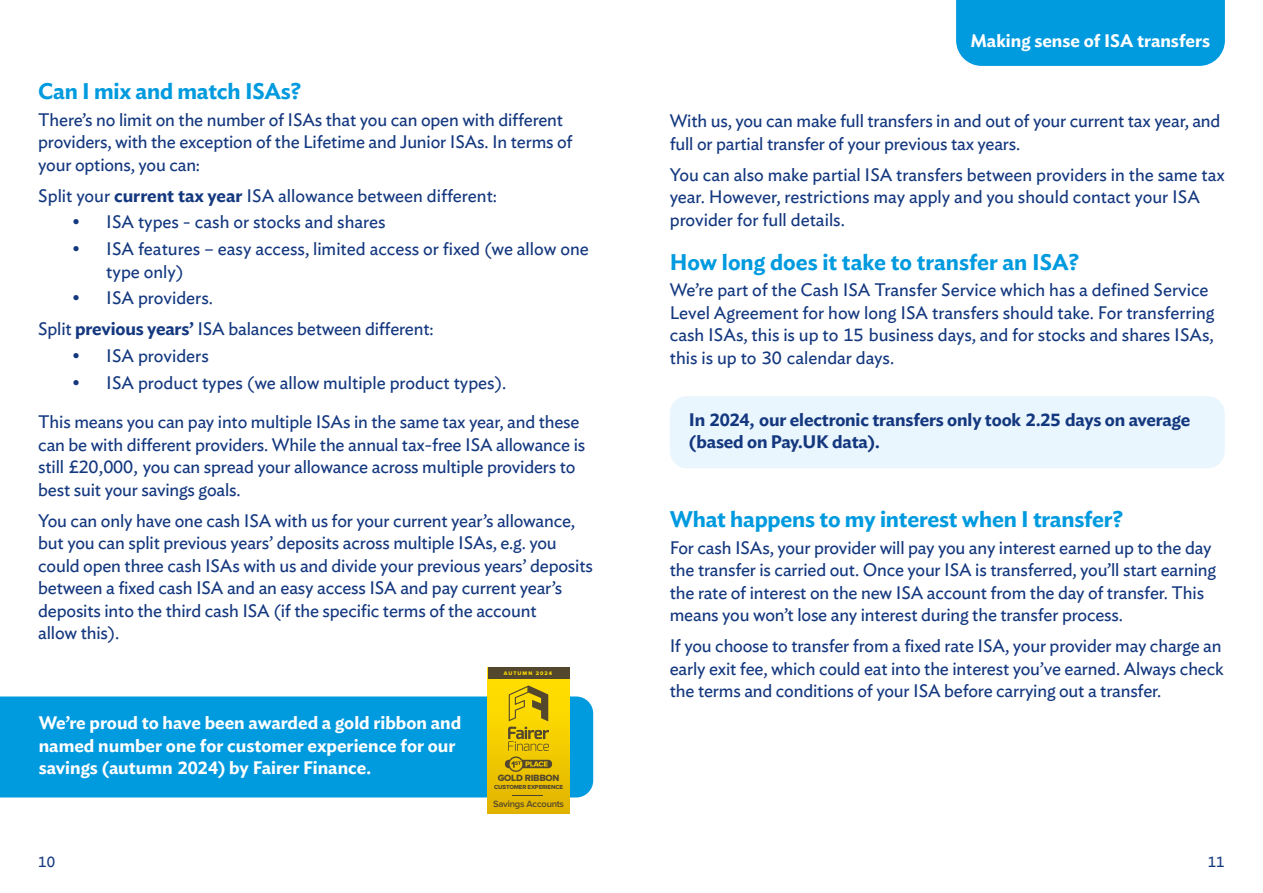
<style>
.page{position:relative;width:1263px;height:893px;background:#fff}
.page>*{position:absolute;margin:0;border:0;box-sizing:border-box;transform-origin:0 0}
.t1{font:600 22.5px "Ideal Sans";letter-spacing:-.01em;color:#009adf}
.t2{font:18px/22.5px "Ideal Sans";letter-spacing:-.01em;color:#14387f}
.t3{font:600 18px/22.5px "Ideal Sans";color:#fff}
.t4{font:600 18px/22.5px "Ideal Sans";letter-spacing:-.01em;color:#14387f}
.t5{font:15px "Ideal Sans";color:#14387f}
.t6{font:600 9.45px "Proxima Nova";letter-spacing:-.025em;color:#53482e}
.t7{font:9.45px "Proxima Nova Extrabld";letter-spacing:-.025em;color:#53482e}
.t8{font:6px "Proxima Nova Extrabld";letter-spacing:-.025em;color:#53482e}
.t9{font:5.4px "Proxima Nova Extrabld";letter-spacing:.2em;color:#fddc00}
.s1{font-weight:600}
</style>
<div class="page">
<div style="left:956px;top:0;width:269px;height:66px;background:#009adf"></div>
<div style="left:0;top:696px;width:593px;height:101px;background:#009adf"></div>
<div style="left:488px;top:667px;width:81px;height:147px;background:linear-gradient(to bottom,#ffe401,#e2b500)"></div>
<div style="left:488px;top:667px;width:81px;height:12px;background:#53482e"></div>
<svg style="left:509px;top:685px;width:39px;height:36px"></svg>
<hr style="left:512px;top:795px;width:31px;height:1px;background:#4b432d">
<svg style="left:505px;top:727px;width:47px;height:45px;background:#c4a50c"></svg>
<div style="left:670px;top:396px;width:555px;height:72px;background:#eaf6fe;border-radius:17px"></div>
<p class="t1" style="left:38px;top:73px;width:265px">Can I mix and match ISAs?</p>
<p class="t2" style="left:38px;top:107px;width:536px">There’s no limit on the number of ISAs that you can open with different providers, with the exception of the Lifetime and Junior ISAs. In terms of your options, you can:</p>
<p class="t2" style="left:38px;top:183px;width:460px">Split your <span class="s1">current tax year</span> ISA allowance between different:</p>
<p class="t2" style="left:72px;top:209px;width:315px">• ISA types - cash or stocks and shares</p>
<p class="t2" style="left:106px;top:236px;width:484px;text-indent:-34px">• ISA features – easy access, limited access or fixed (we allow one type only)</p>
<p class="t2" style="left:38px;top:281px;width:397px;line-height:31px;text-indent:34px">• ISA providers.<br>Split <span class="s1">previous years’</span> ISA balances between different:</p>
<p class="t2" style="left:72px;top:343px;width:138px">• ISA providers</p>
<p class="t2" style="left:38px;top:361px;width:543px;line-height:39.5px;text-indent:34px">• ISA product types (we allow multiple product types).<br>This means you can pay into multiple ISAs in the same tax year, and these</p>
<p class="t2" style="left:38px;top:432px;width:548px">can be with different providers. While the annual tax-free ISA allowance is still £20,000, you can spread your allowance across multiple providers to best suit your savings goals.</p>
<p class="t2" style="left:38px;top:508px;width:556px">You can only have one cash ISA with us for your current year’s allowance, but you can split previous years’ deposits across multiple ISAs, e.g. you could open three cash ISAs with us and divide your previous years’ deposits between a fixed cash ISA and an easy access ISA and pay current year’s deposits into the third cash ISA (if the specific terms of the account<br>allow this).</p>
<p class="t3" style="left:39px;top:710px;width:424px">We’re proud to have been awarded a gold ribbon and named number one for customer experience for our savings (autumn 2024) by Fairer Finance.</p>
<p class="t9" style="left:504px;top:669px;width:50px">AUTUMN 2024</p>
<p class="t7" style="left:498px;top:770px;width:63px">GOLD RIBBON</p>
<p class="t6" style="left:493px;top:797px;width:72px">Savings Accounts</p>
<p class="t8" style="left:494px;top:782px;width:70px">CUSTOMER EXPERIENCE</p>
<p class="t3" style="left:970px;top:28px;width:241px">Making sense of ISA transfers</p>
<p class="t2" style="left:670px;top:108px;width:552px">With us, you can make full transfers in and out of your current tax year, and full or partial transfer of your previous tax years.</p>
<p class="t2" style="left:670px;top:162px;width:556px">You can also make partial ISA transfers between providers in the same tax year. However, restrictions may apply and you should contact your ISA provider for full details.</p>
<p class="t1" style="left:670px;top:244px;width:411px">How long does it take to transfer an ISA?</p>
<p class="t2" style="left:670px;top:277px;width:546px">We’re part of the Cash ISA Transfer Service which has a defined Service Level Agreement for how long ISA transfers should take. For transferring cash ISAs, this is up to 15 business days, and for stocks and shares ISAs, this is up to 30 calendar days.</p>
<p class="t4" style="left:689px;top:407px;width:503px">In 2024, our electronic transfers only took 2.25 days on average (based on Pay.UK data).</p>
<p class="t1" style="left:670px;top:501px;width:455px">What happens to my interest when I transfer?</p>
<p class="t2" style="left:670px;top:535px;width:548px">For cash ISAs, your provider will pay you any interest earned up to the day the transfer is carried out. Once your ISA is transferred, you’ll start earning the rate of interest on the new ISA account from the day of transfer. This means you won’t lose any interest during the transfer process.</p>
<p class="t2" style="left:670px;top:633px;width:555px;text-align:justify">If you choose to transfer from a fixed rate ISA, your provider may charge an early exit fee, which could eat into the interest you’ve earned. Always check the terms and conditions of your ISA before carrying out a transfer.</p>
<p class="t5" style="left:38px;top:850px;width:18px">10</p>
<p class="t5" style="left:1208px;top:850px;width:18px">11</p>
</div>
